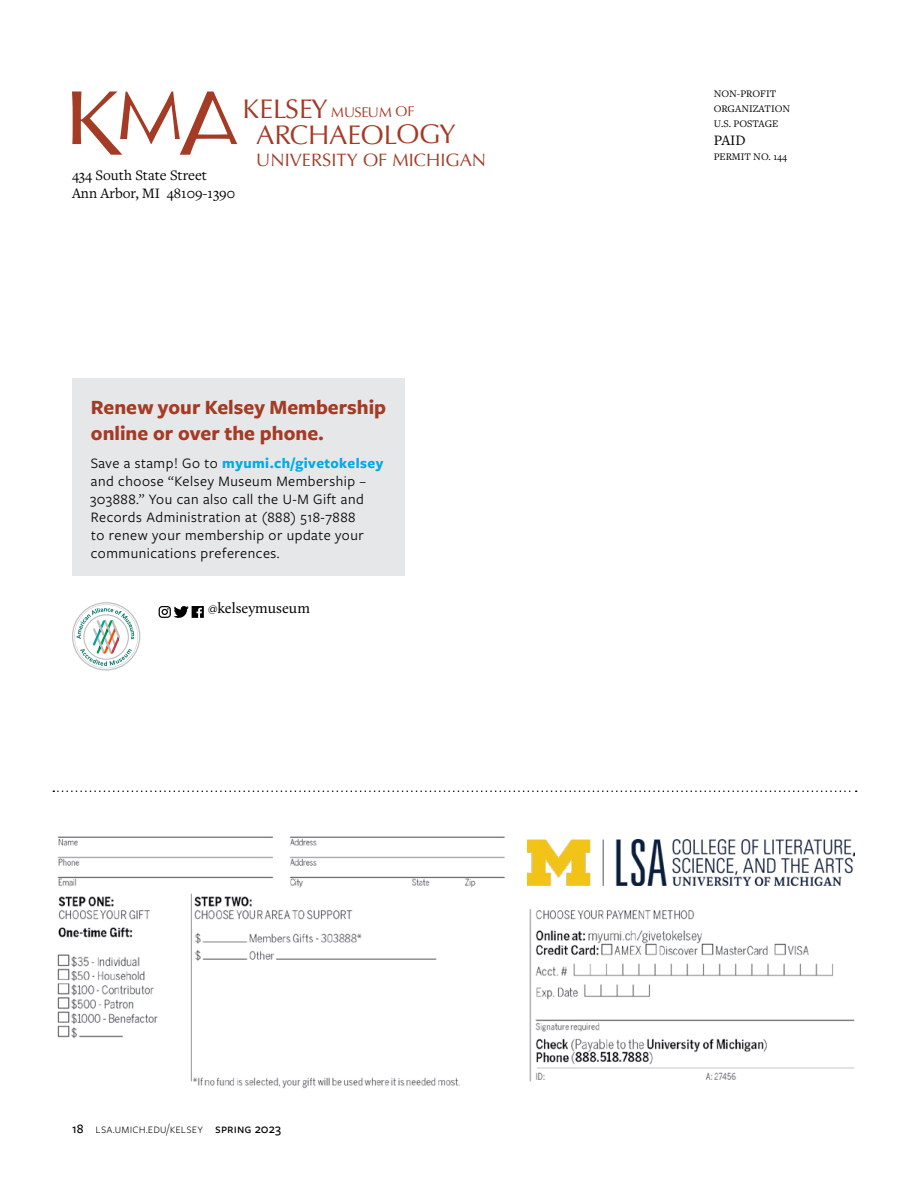
<style>
.page{position:relative;width:918px;height:1188px;background:#fff}
.page>*{position:absolute;margin:0;border:0;box-sizing:border-box;transform-origin:0 0}
.t1{font:27.15px/27px "Optima";color:#a33b25}
.Box_Title{font:700 21px/25.5px "Freight Sans Pro";color:#a33b25}
.t2{font:18px "Optima";color:#a33b25}
.box_text{font:15px/18px "Freight Sans Pro";letter-spacing:.035em;color:#000}
.t3{font:15px/18px "Freight Text Pro";color:#000}
.t4{font:15px "Calluna";color:#000}
.t5{font:14.1px "Optima";color:#a33b25}
.t6{font:300 13.5px "Freight Sans Pro";letter-spacing:.015em;color:#000}
.t7{font:10.5px/15px "Freight Text Pro";color:#000}
.s1{font-size:14.1px}
.s2{font-weight:700;color:#00aaea}
.s3{font-family:"Proxima Nova";font-size:12px}
.s4{font-weight:500}
</style>
<div class="page">
<svg style="left:72px;top:91px;width:165px;height:64px"></svg>
<div style="left:72px;top:378px;width:333px;height:198px;background:#e6e7e8"></div>
<svg style="left:72px;top:602px;width:68px;height:69px"></svg>
<svg style="left:159px;top:606px;width:45px;height:12px"></svg>
<svg style="left:53px;top:790px;width:804px;height:2px"></svg>
<img style="left:57px;top:836px;width:798px;height:252px">
<div style="left:518px;top:815px;width:356px;height:94px;background:#fff"></div>
<img style="left:528px;top:840px;width:326px;height:45px">
<p class="t3" style="left:72px;top:166px;width:165px">434 South State Street<br>Ann Arbor, MI 48109-1390</p>
<h1 class="t1" style="left:256px;top:95px;width:201px;text-indent:-14px">KELSEY <span class="s1">MUSEUM<br></span>ARCHAEOLOGY</h1>
<p class="t2" style="left:256px;top:150px;width:231px">UNIVERSITY OF MICHIGAN</p>
<p class="t5" style="left:396px;top:103px;width:21px">OF</p>
<h2 class="Box_Title" style="left:91px;top:394px;width:297px">Renew your Kelsey Membership online or over the phone.</h2>
<p class="box_text" style="left:90px;top:454px;width:295px">Save a stamp! Go to <span class="s2">myumi.ch/givetokelsey </span>and choose “Kelsey Museum Membership – 303888.” You can also call the U-M Gift and Records Administration at (888) 518-7888<br>to renew your membership or update your communications preferences.</p>
<p class="t4" style="left:208px;top:598px;width:103px"><span class="s3">@</span>kelseymuseum</p>
<p class="t6" style="left:72px;top:1119px;width:210px"><span class="s4">18</span> lsa.umich.edu/kelsey <span class="s4">spring 2023</span></p>
<p class="t7" style="left:714px;top:86px;width:78px">NON-PROFIT<br>ORGANIZATION<br>U.S. POSTAGE</p>
<p class="t3" style="left:714px;top:131px;width:34px">PAID</p>
<p class="t7" style="left:714px;top:149px;width:75px">PERMIT NO. 144</p>
</div>
